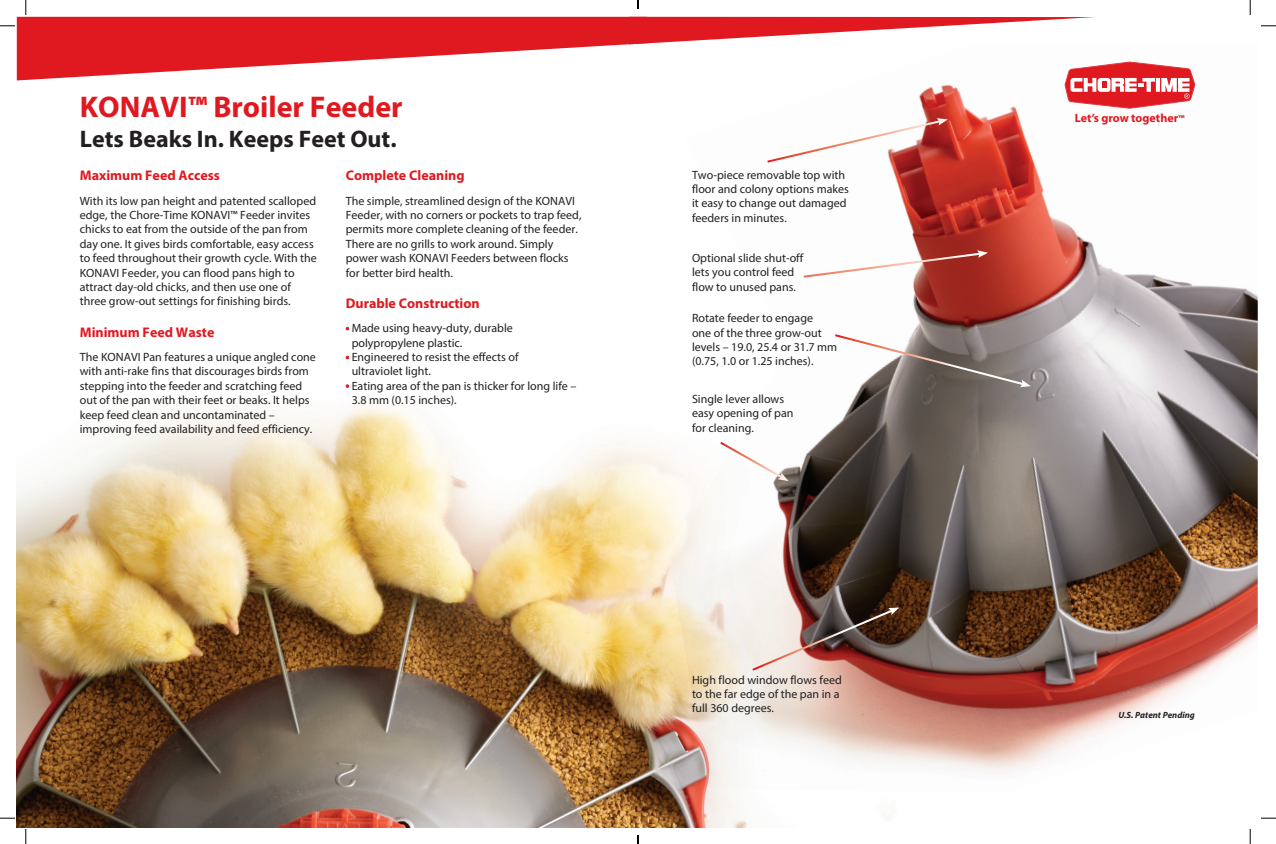
<style>
.page{position:relative;width:1276px;height:844px;background:#fff}
.page>*{position:absolute;margin:0;border:0;box-sizing:border-box;transform-origin:0 0}
.t1{font:700 30px "Myriad Pro";color:#e01921}
.t2{font:700 24px "Myriad Pro";color:#231f20}
.t3{font:700 14px "Myriad Pro";color:#e01921}
.t4{font:12px/14.4px "Myriad Pro";color:#231f20}
.t5{font:700 12px "Myriad Pro";color:#e01921}
.t6{font:italic 700 9px "Myriad Pro";color:#231f20}
.s1{color:#e01921}
.s2{font-size:10px}
</style>
<div class="page">
<img style="left:17px;top:405px;width:731px;height:422px">
<img style="left:669px;top:84px;width:588px;height:709px">
<svg style="left:765px;top:118px;width:183px;height:46px"></svg>
<svg style="left:346px;top:384px;width:3px;height:4px"></svg>
<svg style="left:801px;top:250px;width:187px;height:29px"></svg>
<svg style="left:833px;top:333px;width:198px;height:54px"></svg>
<svg style="left:718px;top:440px;width:70px;height:41px"></svg>
<svg style="left:750px;top:607px;width:149px;height:65px;background:#9e7e78"></svg>
<svg style="left:1261px;top:25px;width:15px;height:2px"></svg>
<svg style="left:0;top:817px;width:15px;height:2px"></svg>
<svg style="left:1261px;top:817px;width:15px;height:2px"></svg>
<svg style="left:25px;top:829px;width:2px;height:15px"></svg>
<svg style="left:1249px;top:0;width:2px;height:15px"></svg>
<svg style="left:1249px;top:829px;width:2px;height:15px"></svg>
<svg style="left:0;top:0;width:1195px;height:108px"></svg>
<svg style="left:637px;top:835px;width:2px;height:9px"></svg>
<h1 class="t1" style="left:80px;top:87px;width:324px">KONAVI™ Broiler Feeder</h1>
<h2 class="t2" style="left:80px;top:123px;width:318px">Lets Beaks In. Keeps Feet Out.</h2>
<p class="t3" style="left:80px;top:166px;width:142px">Maximum Feed Access</p>
<p class="t4" style="left:80px;top:193px;width:238px">With its low pan height and patented scalloped edge, the Chore-Time KONAVI™ Feeder invites chicks to eat from the outside of the pan from day one. It gives birds comfortable, easy access to feed throughout their growth cycle. With the KONAVI Feeder, you can flood pans high to attract day-old chicks, and then use one of three grow-out settings for finishing birds.</p>
<p class="t3" style="left:80px;top:323px;width:136px">Minimum Feed Waste</p>
<p class="t4" style="left:80px;top:349px;width:238px">The KONAVI Pan features a unique angled cone with anti-rake fins that discourages birds from stepping into the feeder and scratching feed out of the pan with their feet or beaks. It helps keep feed clean and uncontaminated – improving feed availability and feed efficiency.</p>
<p class="t3" style="left:346px;top:166px;width:120px">Complete Cleaning</p>
<p class="t4" style="left:346px;top:193px;width:237px">The simple, streamlined design of the KONAVI Feeder, with no corners or pockets to trap feed, permits more complete cleaning of the feeder.<br>There are no grills to work around. Simply power wash KONAVI Feeders between flocks for better bird health.</p>
<p class="t3" style="left:346px;top:294px;width:135px">Durable Construction</p>
<p class="t4" style="left:352px;top:321px;width:163px;text-indent:-6px"><span class="s1">•</span> Made using heavy-duty, durable polypropylene plastic.</p>
<p class="t4" style="left:352px;top:349px;width:168px;text-indent:-6px"><span class="s1">•</span> Engineered to resist the effects of ultraviolet light.</p>
<p class="t4" style="left:352px;top:378px;width:226px;text-indent:-6px"><span class="s1">•</span> Eating area of the pan is thicker for long life –<br>3.8 mm (0.15 inches).</p>
<p class="t4" style="left:692px;top:167px;width:158px">Two-piece removable top with floor and colony options makes it easy to change out damaged feeders in minutes.</p>
<p class="t4" style="left:692px;top:250px;width:113px">Optional slide shut-off lets you control feed flow to unused pans.</p>
<p class="t4" style="left:692px;top:311px;width:147px">Rotate feeder to engage<br>one of the three grow-out levels – 19.0, 25.4 or 31.7 mm (0.75, 1.0 or 1.25 inches).</p>
<p class="t4" style="left:692px;top:391px;width:103px">Single lever allows easy opening of pan for cleaning.</p>
<p class="t4" style="left:692px;top:672px;width:151px">High flood window flows feed to the far edge of the pan in a full 360 degrees.</p>
<p class="t5" style="left:1075px;top:110px;width:111px">Let’s grow together<span class="s2">™</span></p>
<p class="t6" style="left:1118px;top:709px;width:78px">U.S. Patent Pending</p>
</div>
